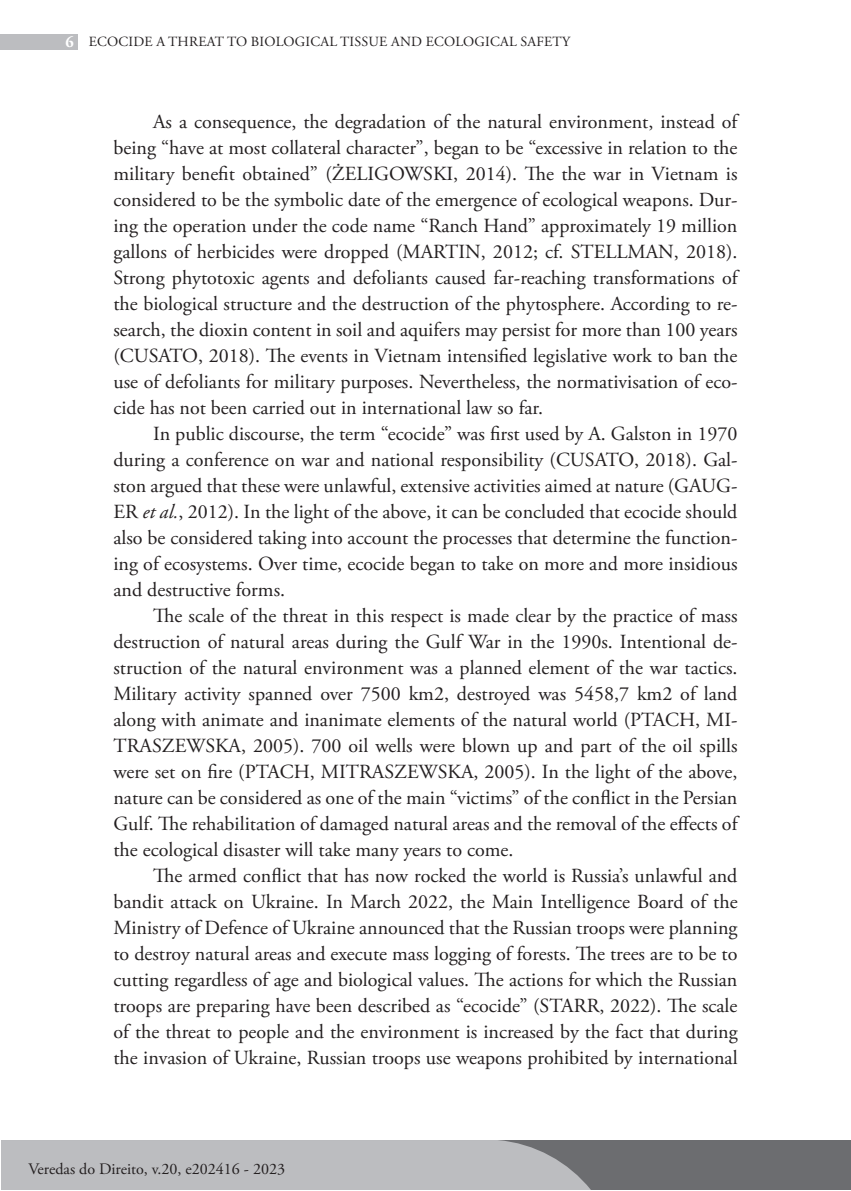
<style>
.page{position:relative;width:851px;height:1191px;background:#fff}
.page>*{position:absolute;margin:0;border:0;box-sizing:border-box;transform-origin:0 0}
.t1{font:20px/26px "Adobe Garamond Pro";color:#231f20;text-align:justify}
.t2{font:16px "Adobe Garamond Pro";color:#231f20}
.t3{font:14px "Adobe Garamond Pro";letter-spacing:.015em;color:#231f20}
.s1{font-weight:700;font-size:16px;color:#fff}
.s2{font-style:italic}
</style>
<div class="page">
<div style="left:1px;top:1140px;width:849px;height:50px;background:#6c6d70"></div>
<div style="left:0;top:34px;width:77px;height:16px;background:#bcbdc0"></div>
<div style="left:1px;top:1140px;width:590px;height:50px;background:#bcbdc0"></div>
<p class="t3" style="left:65px;top:34px;width:506px"><span class="s1">6</span> ECOCIDE A THREAT TO BIOLOGICAL TISSUE AND ECOLOGICAL SAFETY</p>
<p class="t1" style="left:113px;top:109px;width:625px;text-indent:40px">As a consequence, the degradation of the natural environment, instead of being “have at most collateral character”, began to be “excessive in relation to the military benefit obtained” (ŻELIGOWSKI, 2014). The the war in Vietnam is considered to be the symbolic date of the emergence of ecological weapons. Dur&shy;ing the operation under the code name “Ranch Hand” approximately 19 million gallons of herbicides were dropped (MARTIN, 2012; cf. STELLMAN, 2018).<br>Strong phytotoxic agents and defoliants caused far-reaching transformations of the biological structure and the destruction of the phytosphere. According to re&shy;search, the dioxin content in soil and aquifers may persist for more than 100 years (CUSATO, 2018). The events in Vietnam intensified legislative work to ban the use of defoliants for military purposes. Nevertheless, the normativisation of eco&shy;cide has not been carried out in international law so far.</p>
<p class="t1" style="left:113px;top:421px;width:625px;text-indent:40px">In public discourse, the term “ecocide” was first used by A. Galston in 1970 during a conference on war and national responsibility (CUSATO, 2018). Gal&shy;ston argued that these were unlawful, extensive activities aimed at nature (GAUG-ER <span class="s2">et al.</span>, 2012). In the light of the above, it can be concluded that ecocide should also be considered taking into account the processes that determine the function&shy;ing of ecosystems. Over time, ecocide began to take on more and more insidious and destructive forms.</p>
<p class="t1" style="left:113px;top:603px;width:625px;text-indent:40px">The scale of the threat in this respect is made clear by the practice of mass destruction of natural areas during the Gulf War in the 1990s. Intentional de&shy;struction of the natural environment was a planned element of the war tactics.<br>Military activity spanned over 7500 km2, destroyed was 5458,7 km2 of land along with animate and inanimate elements of the natural world (PTACH, MI-TRASZEWSKA, 2005). 700 oil wells were blown up and part of the oil spills were set on fire (PTACH, MITRASZEWSKA, 2005). In the light of the above, nature can be considered as one of the main “victims” of the conflict in the Persian Gulf. The rehabilitation of damaged natural areas and the removal of the effects of the ecological disaster will take many years to come.</p>
<p class="t1" style="left:113px;top:863px;width:625px;text-indent:40px">The armed conflict that has now rocked the world is Russia’s unlawful and bandit attack on Ukraine. In March 2022, the Main Intelligence Board of the Ministry of Defence of Ukraine announced that the Russian troops were planning to destroy natural areas and execute mass logging of forests. The trees are to be to cutting regardless of age and biological values. The actions for which the Russian troops are preparing have been described as “ecocide” (STARR, 2022). The scale of the threat to people and the environment is increased by the fact that during the invasion of Ukraine, Russian troops use weapons prohibited by international</p>
<p class="t2" style="left:28px;top:1159px;width:258px">Veredas do Direito, v.20, e202416 - 2023</p>
</div>
